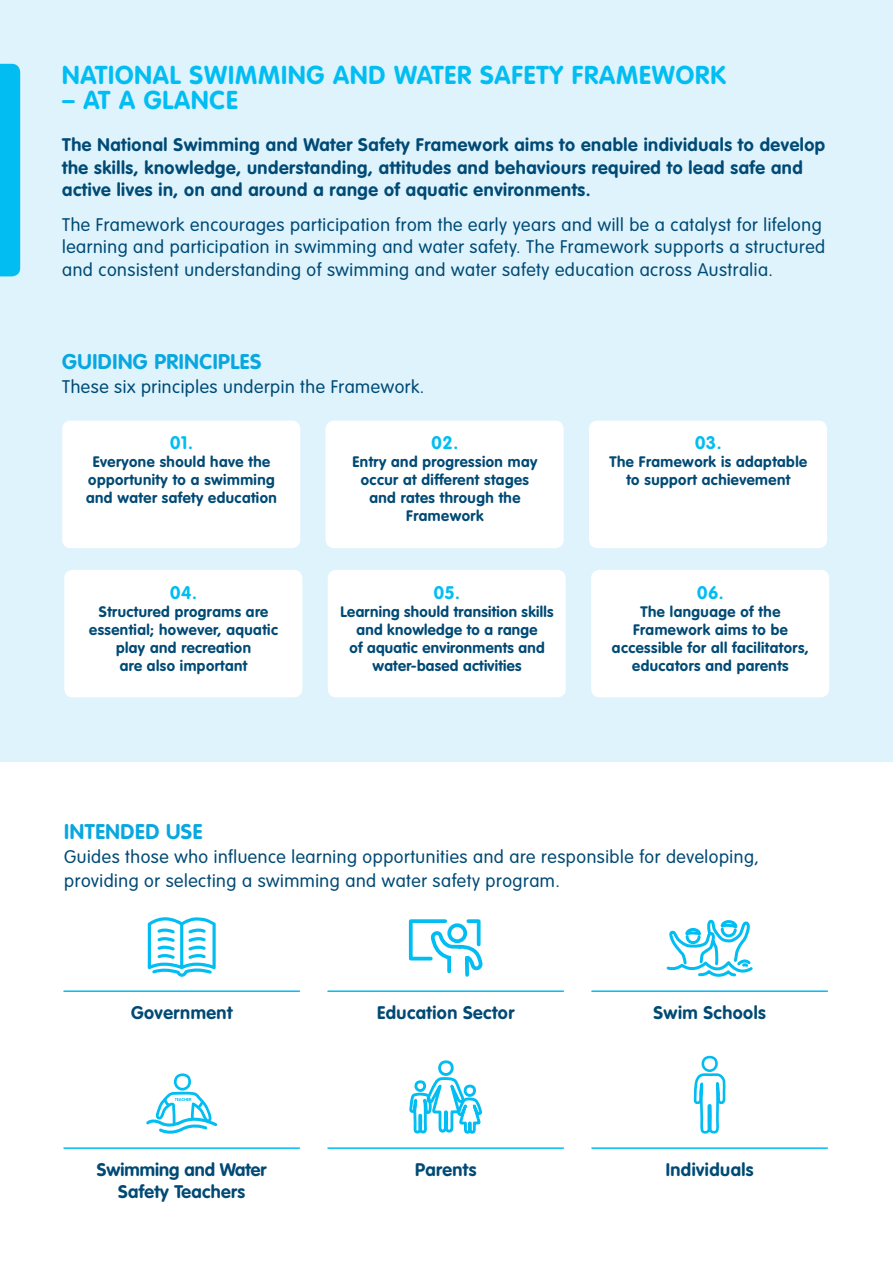
<style>
.page{position:relative;width:893px;height:1263px;background:#fff}
.page>*{position:absolute;margin:0;border:0;box-sizing:border-box;transform-origin:0 0}
.Heading_on_white{font:700 25.5px "VAG Rounded";letter-spacing:.035em;color:#01bdf2}
.Body_Head{font:700 21px "VAG Rounded";letter-spacing:.025em;color:#08a7e0}
.Open_Para{font:300 18px/22.5px "VAG Rounded";letter-spacing:.03em;color:#004a75}
.Open_Para-2{font:700 18px/22.5px "VAG Rounded";letter-spacing:.03em;color:#004a75}
.Body_Head-2{font:300 18px/24px "VAG Rounded";letter-spacing:.03em;color:#004a75}
.Body_Head-3{font:700 18px "VAG Rounded";letter-spacing:.025em;color:#004a75}
.Open_Para-3{font:700 18px "VAG Rounded";letter-spacing:.03em;color:#01bdf2}
.Body_Head-4{font:700 18px "VAG Rounded";color:#004a75}
.Open_Para-4{font:700 15px/18px "VAG Rounded";letter-spacing:.03em;color:#004a75;text-align:center}
</style>
<div class="page">
<div style="left:0;top:0;width:893px;height:761px;background:#def3fc"></div>
<div style="left:62px;top:421px;width:238px;height:127px;background:#fff;border-radius:9px"></div>
<div style="left:326px;top:421px;width:238px;height:127px;background:#fff;border-radius:9px"></div>
<div style="left:589px;top:421px;width:238px;height:127px;background:#fff;border-radius:9px"></div>
<div style="left:64px;top:570px;width:238px;height:127px;background:#fff;border-radius:9px"></div>
<div style="left:328px;top:570px;width:238px;height:127px;background:#fff;border-radius:9px"></div>
<div style="left:591px;top:570px;width:238px;height:127px;background:#fff;border-radius:9px"></div>
<hr style="left:64px;top:990px;width:235px;height:2px;background:#01bdf2">
<svg style="left:148px;top:917px;width:68px;height:60px"></svg>
<hr style="left:328px;top:990px;width:235px;height:2px;background:#01bdf2">
<svg style="left:408px;top:919px;width:74px;height:58px"></svg>
<hr style="left:328px;top:1147px;width:235px;height:2px;background:#01bdf2">
<svg style="left:409px;top:1060px;width:73px;height:74px"></svg>
<div style="left:414px;top:1080px;width:12px;height:12px;border:3px solid #01bdf2;border-radius:50%"></div>
<hr style="left:64px;top:1147px;width:235px;height:2px;background:#01bdf2">
<svg style="left:146px;top:1073px;width:71px;height:61px"></svg>
<hr style="left:592px;top:1147px;width:235px;height:2px;background:#01bdf2">
<hr style="left:592px;top:990px;width:235px;height:2px;background:#01bdf2">
<svg style="left:664px;top:919px;width:91px;height:215px"></svg>
<div style="left:0;top:64px;width:20px;height:212px;background:#01bdf2"></div>
<p class="Heading_on_white" style="left:62px;top:60px;width:665px">NATIONAL SWIMMING AND WATER SAFETY FRAMEWORK</p>
<p class="Heading_on_white" style="left:62px;top:85px;width:177px">– AT A GLANCE</p>
<p class="Open_Para-2" style="left:62px;top:133px;width:765px">The National Swimming and Water Safety Framework aims to enable individuals to develop the skills, knowledge, understanding, attitudes and behaviours required to lead safe and active lives in, on and around a range of aquatic environments.</p>
<p class="Open_Para" style="left:62px;top:213px;width:765px">The Framework encourages participation from the early years and will be a catalyst for lifelong learning and participation in swimming and water safety. The Framework supports a structured and consistent understanding of swimming and water safety education across Australia.</p>
<p class="Body_Head" style="left:62px;top:350px;width:201px">GUIDING PRINCIPLES</p>
<p class="Body_Head-2" style="left:62px;top:375px;width:364px">These six principles underpin the Framework.</p>
<p class="Open_Para-3" style="left:170px;top:432px;width:24px">01.</p>
<p class="Open_Para-4" style="left:86px;top:453px;width:192px">Everyone should have the opportunity to a swimming and water safety education</p>
<p class="Open_Para-3" style="left:170px;top:582px;width:28px">04.</p>
<p class="Open_Para-4" style="left:89px;top:602px;width:190px">Structured programs are essential; however, aquatic play and recreation<br>are also important</p>
<p class="Open_Para-3" style="left:432px;top:432px;width:28px">02.</p>
<p class="Open_Para-4" style="left:352px;top:453px;width:186px">Entry and progression may occur at different stages and rates through the<br>Framework</p>
<p class="Open_Para-3" style="left:434px;top:582px;width:28px">05.</p>
<p class="Open_Para-4" style="left:341px;top:602px;width:214px">Learning should transition skills and knowledge to a range<br>of aquatic environments and water-based activities</p>
<p class="Open_Para-3" style="left:695px;top:432px;width:28px">03.</p>
<p class="Open_Para-4" style="left:609px;top:453px;width:199px">The Framework is adaptable to support achievement</p>
<p class="Open_Para-3" style="left:697px;top:582px;width:28px">06.</p>
<p class="Open_Para-4" style="left:612px;top:602px;width:198px">The language of the<br>Framework aims to be accessible for all facilitators, educators and parents</p>
<p class="Body_Head" style="left:64px;top:819px;width:140px">INTENDED USE</p>
<p class="Body_Head-2" style="left:64px;top:845px;width:696px">Guides those who influence learning opportunities and are responsible for developing, providing or selecting a swimming and water safety program.</p>
<p class="Body_Head-3" style="left:131px;top:1002px;width:103px">Government</p>
<p class="Body_Head-3" style="left:377px;top:1002px;width:139px">Education Sector</p>
<p class="Body_Head-4" style="left:97px;top:1159px;width:171px">Swimming and Water</p>
<p class="Body_Head-3" style="left:415px;top:1159px;width:63px">Parents</p>
<p class="Body_Head-3" style="left:118px;top:1181px;width:129px">Safety Teachers</p>
<p class="Body_Head-3" style="left:653px;top:1002px;width:114px">Swim Schools</p>
<p class="Body_Head-3" style="left:666px;top:1159px;width:89px">Individuals</p>
</div>
